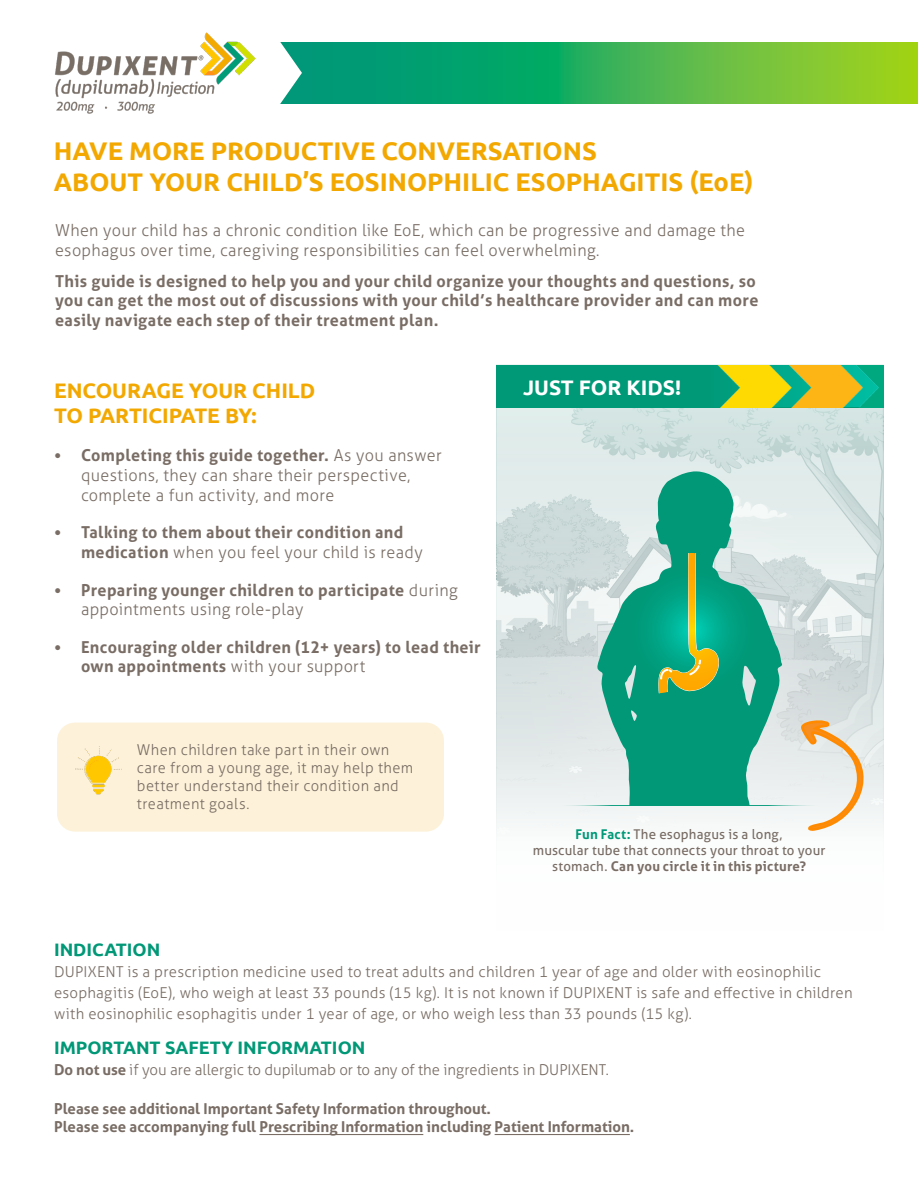
<style>
.page{position:relative;width:918px;height:1188px;background:#fff}
.page>*{position:absolute;margin:0;border:0;box-sizing:border-box;transform-origin:0 0}
.t1{font:700 25.5px "Ubuntu";color:#f2a800}
.t2{font:700 21px/25.2px "Ubuntu";color:#f2a800}
.t3{font:700 21px "Ubuntu";color:#fff}
.t4{font:700 18px "Ubuntu";color:#009877}
.t5{font:700 16.5px/19.8px "Aller";letter-spacing:.025em;color:#796d65}
.t6{font:300 16.5px/19.8px "Aller";letter-spacing:.02em;color:#796d65}
.t7{font:300 15px/18px "Aller";letter-spacing:.02em;color:#796d65}
.t8{font:700 15px/18px "Aller";color:#796d65}
.t9{font:300 15px "Aller";letter-spacing:-.005em;color:#796d65}
.t10{font:13.5px/16.2px "Aller";letter-spacing:.015em;color:#796d65;text-align:center}
.s1{font-weight:700}
.s2{font-weight:300}
.s3{font-weight:700;color:#009978}
</style>
<div class="page">
<img style="left:496px;top:408px;width:388px;height:424px">
<svg style="left:597px;top:471px;width:185px;height:334px;fill:#009877"></svg>
<svg style="left:799px;top:718px;width:66px;height:114px"></svg>
<svg style="left:658px;top:553px;width:61px;height:140px"></svg>
<svg style="left:621px;top:558px;width:143px;height:143px;fill:#00a07b"></svg>
<hr style="left:557px;top:805px;width:266px;height:1px;background:#009978">
<div style="left:496px;top:365px;width:388px;height:43px;background:#009978"></div>
<img style="left:717px;top:365px;width:167px;height:43px">
<hr style="left:259px;top:1134px;width:164px;height:1px;background:#796d65">
<hr style="left:495px;top:1134px;width:135px;height:1px;background:#796d65">
<div style="left:57px;top:723px;width:387px;height:109px;background:#fdf2d9;border-radius:18px"></div>
<img style="left:75px;top:746px;width:47px;height:49px">
<img style="left:55px;top:32px;width:201px;height:82px">
<svg style="left:302px;top:42px;width:616px;height:62px"></svg>
<svg style="left:280px;top:42px;width:22px;height:62px"></svg>
<p class="t1" style="left:54px;top:136px;width:545px">HAVE MORE PRODUCTIVE CONVERSATIONS</p>
<p class="t1" style="left:54px;top:166px;width:701px">ABOUT YOUR CHILD’S EOSINOPHILIC ESOPHAGITIS (EoE)</p>
<p class="t6" style="left:55px;top:220px;width:692px">When your child has a chronic condition like EoE, which can be progressive and damage the esophagus over time, caregiving responsibilities can feel overwhelming.</p>
<p class="t5" style="left:55px;top:271px;width:705px">This guide is designed to help you and your child organize your thoughts and questions, so you can get the most out of discussions with your child’s healthcare provider and can more easily navigate each step of their treatment plan.</p>
<p class="t2" style="left:54px;top:378px;width:263px">ENCOURAGE YOUR CHILD<br>TO PARTICIPATE BY:</p>
<p class="t6" style="left:81px;top:446px;width:362px;text-indent:-27px"><span class="s1">• Completing this guide together.</span> As you answer questions, they can share their perspective, complete a fun activity, and more</p>
<p class="t5" style="left:81px;top:522px;width:343px;text-indent:-27px">• Talking to them about their condition and medication <span class="s2">when you feel your child is ready</span></p>
<p class="t5" style="left:81px;top:580px;width:378px;text-indent:-27px">• Preparing younger children to participate <span class="s2">during appointments using role-play</span></p>
<p class="t5" style="left:81px;top:637px;width:401px;text-indent:-27px">• Encouraging older children (12+ years) to lead their own appointments <span class="s2">with your support</span></p>
<p class="t7" style="left:137px;top:741px;width:278px">When children take part in their own care from a young age, it may help them better understand their condition and treatment goals.</p>
<p class="t3" style="left:523px;top:375px;width:159px">JUST FOR KIDS!</p>
<p class="t10" style="left:533px;top:826px;width:294px"><span class="s3">Fun Fact:</span> The esophagus is a long,<br>muscular tube that connects your throat to your stomach. <span class="s1">Can you circle it in this picture?</span></p>
<p class="t4" style="left:54px;top:939px;width:108px">INDICATION</p>
<p class="t7" style="left:54px;top:961px;width:800px;line-height:21px">DUPIXENT is a prescription medicine used to treat adults and children 1 year of age and older with eosinophilic esophagitis (EoE), who weigh at least 33 pounds (15 kg). It is not known if DUPIXENT is safe and effective in children with eosinophilic esophagitis under 1 year of age, or who weigh less than 33 pounds (15 kg).</p>
<p class="t4" style="left:54px;top:1037px;width:313px">IMPORTANT SAFETY INFORMATION</p>
<p class="t9" style="left:54px;top:1060px;width:556px"><span class="s1">Do not use</span> if you are allergic to dupilumab or to any of the ingredients in DUPIXENT.</p>
<p class="t8" style="left:54px;top:1100px;width:582px">Please see additional Important Safety Information throughout.<br>Please see accompanying full Prescribing Information including Patient Information.</p>
</div>
